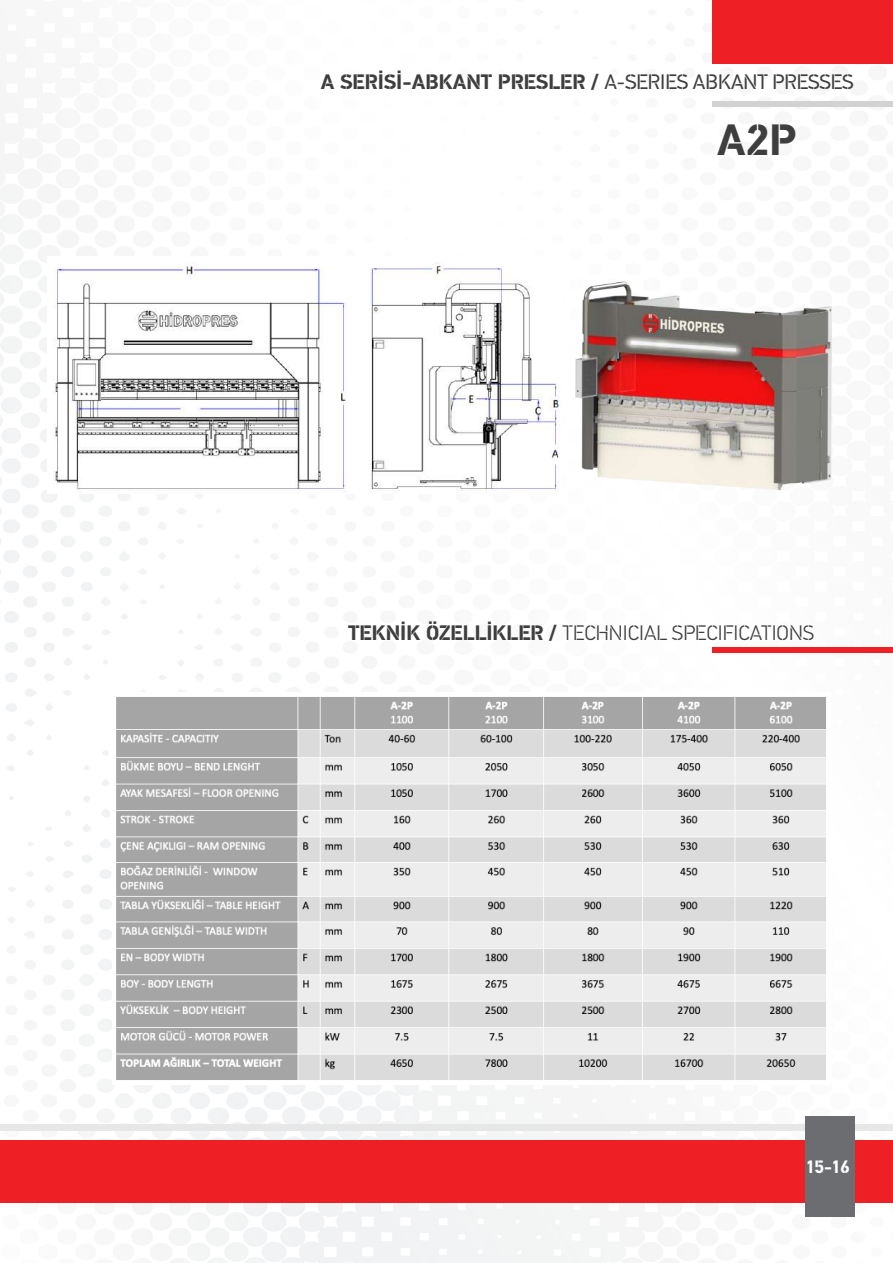
<style>
.page{position:relative;width:893px;height:1263px;background:#fff}
.page>*{position:absolute;margin:0;border:0;box-sizing:border-box;transform-origin:0 0}
.t1{font:700 43.95px "PF Din Stencil";color:#3e3e3f}
.t2{font:700 21px "PF Din Stencil";color:#3e3e3f}
.t3{font:300 21px "PF Din Stencil";color:#3e3e3f}
.t4{font:700 18px "PF Din Stencil";color:#fff}
.s1{font-weight:400}
.s2{font-weight:700}
</style>
<div class="page">
<img style="left:0;top:63px;width:893px;height:1200px">
<div style="left:0;top:1140px;width:893px;height:62px;background:#ee2026"></div>
<div style="left:0;top:1124px;width:893px;height:7px;background:#e6e7e6"></div>
<div style="left:805px;top:1116px;width:49px;height:100px;background:#6c6d70"></div>
<div style="left:712px;top:0;width:181px;height:63px;background:#ee2026"></div>
<div style="left:712px;top:101px;width:181px;height:5px;background:#d1d2d4"></div>
<div style="left:712px;top:647px;width:181px;height:6px;background:#ee2026"></div>
<img style="left:47px;top:257px;width:515px;height:237px">
<img style="left:112px;top:693px;width:718px;height:391px">
<img style="left:562px;top:122px;width:285px;height:506px">
<p class="t2" style="left:321px;top:69px;width:534px">A SERİSİ-ABKANT PRESLER / <span class="s1">A-SERIES ABKANT PRESSES</span></p>
<h1 class="t1" style="left:717px;top:113px;width:80px">A2P</h1>
<p class="t3" style="left:348px;top:621px;width:468px"><span class="s2">TEKNİK ÖZELLİKLER /</span> TECHNICIAL SPECIFICATIONS</p>
<p class="t4" style="left:806px;top:1156px;width:45px">15-16</p>
</div>
